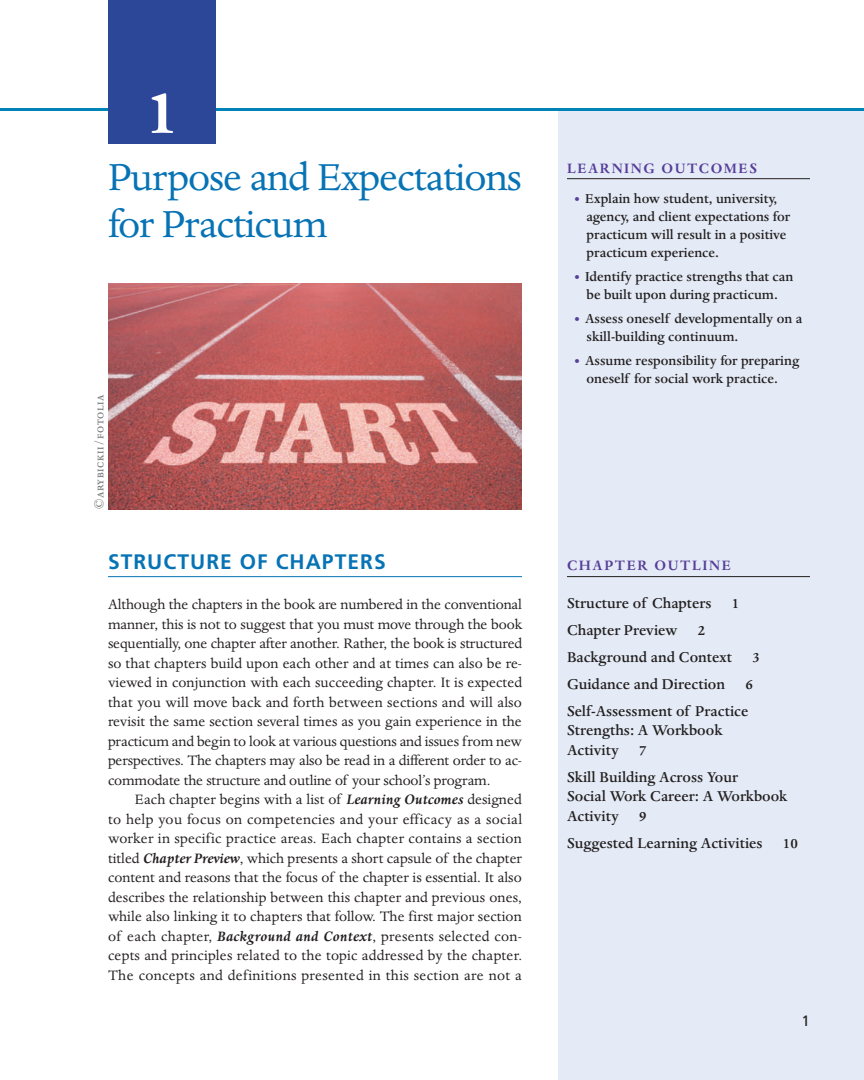
<style>
.page{position:relative;width:864px;height:1080px;background:#fff}
.page>*{position:absolute;margin:0;border:0;box-sizing:border-box;transform-origin:0 0}
.t1{font:700 72px "Dante MT Pro";color:#fff}
.t2{font:43.5px/46.5px "Dante MT Pro";letter-spacing:-.025em;color:#0773b5}
.t3{font:700 21px "Frutiger LT Com";letter-spacing:.05em;color:#0773b5}
.t4{font:500 16.5px/27px "Dante MT Pro";color:#231f20}
.t5{font:15.75px "Dante MT Pro";letter-spacing:.005em;color:#231f20}
.t6{font:15.75px "Dante MT Pro";letter-spacing:.025em;color:#231f20}
.t7{font:700 15.75px "Dante MT Pro";letter-spacing:.1em;color:#573e99}
.t8{font:500 15px/18px "Dante MT Pro";color:#231f20}
.t9{font:15px "Frutiger LT Com";color:#231f20}
.t10{font:13.5px "Dante MT Pro";letter-spacing:.05em;color:#6c6d70}
.s1{font-weight:700;font-style:italic}
.s2{color:#573e99}
</style>
<div class="page">
<div style="left:558px;top:108px;width:306px;height:972px;background:#e4ebf6"></div>
<hr style="left:567px;top:576px;width:243px;height:1px;background:#231f20">
<hr style="left:567px;top:178px;width:243px;height:1px;background:#231f20">
<hr style="left:108px;top:576px;width:414px;height:1px;background:#0773b5">
<hr style="left:0;top:108px;width:864px;height:3px;background:#0083b6">
<div style="left:108px;top:0;width:108px;height:144px;background:#2c4698"></div>
<img style="left:108px;top:284px;width:414px;height:225px">
<p class="t1" style="left:146px;top:70px;width:34px">1</p>
<p class="t2" style="left:108px;top:154px;width:415px">Purpose and Expectations for Practicum</p>
<p class="t10" style="left:92px;top:509px;width:117px;rotate:-90deg">©arybickii/fotolia</p>
<p class="t3" style="left:108px;top:549px;width:277px">STRUCTURE OF CHAPTERS</p>
<p class="t5" style="left:108px;top:595px;width:416px">Although the chapters in the book are numbered in the conventional</p>
<p class="t5" style="left:108px;top:615px;width:415px">manner, this is not to suggest that you must move through the book</p>
<p class="t5" style="left:108px;top:634px;width:416px">sequentially, one chapter after another. Rather, the book is structured</p>
<p class="t5" style="left:108px;top:654px;width:416px">so that chapters build upon each other and at times can also be re-</p>
<p class="t5" style="left:108px;top:673px;width:416px">viewed in conjunction with each succeeding chapter. It is expected</p>
<p class="t5" style="left:108px;top:693px;width:415px">that you will move back and forth between sections and will also</p>
<p class="t5" style="left:108px;top:712px;width:415px">revisit the same section several times as you gain experience in the</p>
<p class="t5" style="left:108px;top:732px;width:415px">practicum and begin to look at various questions and issues from new</p>
<p class="t5" style="left:108px;top:751px;width:416px">perspectives. The chapters may also be read in a different order to ac-</p>
<p class="t5" style="left:108px;top:771px;width:384px">commodate the structure and outline of your school’s program.</p>
<p class="t5" style="left:135px;top:790px;width:388px">Each chapter begins with a list of <span class="s1">Learning Outcomes</span> designed</p>
<p class="t6" style="left:108px;top:810px;width:416px">to help you focus on competencies and your efficacy as a social</p>
<p class="t5" style="left:108px;top:829px;width:415px">worker in specific practice areas. Each chapter contains a section</p>
<p class="t5" style="left:108px;top:849px;width:416px">titled <span class="s1">Chapter Preview</span>, which presents a short capsule of the chapter</p>
<p class="t5" style="left:108px;top:868px;width:415px">content and reasons that the focus of the chapter is essential. It also</p>
<p class="t5" style="left:108px;top:888px;width:415px">describes the relationship between this chapter and previous ones,</p>
<p class="t5" style="left:108px;top:907px;width:415px">while also linking it to chapters that follow. The first major section</p>
<p class="t5" style="left:108px;top:927px;width:416px">of each chapter, <span class="s1">Background and Context</span>, presents selected con-</p>
<p class="t5" style="left:108px;top:946px;width:416px">cepts and principles related to the topic addressed by the chapter.</p>
<p class="t5" style="left:108px;top:966px;width:415px">The concepts and definitions presented in this section are not a</p>
<p class="t7" style="left:567px;top:159px;width:192px">LEARNING OUTCOMES</p>
<p class="t8" style="left:586px;top:189px;width:205px;text-indent:-12px"><span class="s2">•</span> Explain how student, university, agency, and client expectations for practicum will result in a positive practicum experience.</p>
<p class="t8" style="left:574px;top:267px;width:220px;text-align:center"><span class="s2">•</span> Identify practice strengths that can be built upon during practicum.</p>
<p class="t8" style="left:586px;top:309px;width:217px;text-indent:-12px"><span class="s2">•</span> Assess oneself developmentally on a skill-building continuum.</p>
<p class="t8" style="left:586px;top:351px;width:214px;text-indent:-12px"><span class="s2">•</span> Assume responsibility for preparing oneself for social work practice.</p>
<p class="t7" style="left:567px;top:557px;width:165px">CHAPTER OUTLINE</p>
<p class="t4" style="left:567px;top:590px;width:194px">Structure of Chapters 1<br>Chapter Preview 2<br>Background and Context 3<br>Guidance and Direction 6<br>Self-Assessment of Practice</p>
<p class="t4" style="left:567px;top:721px;width:157px;line-height:19.5px">Strengths: A Workbook<br>Activity 7</p>
<p class="t4" style="left:567px;top:767px;width:222px;line-height:19.5px">Skill Building Across Your<br>Social Work Career: A Workbook<br>Activity 9</p>
<p class="t4" style="left:567px;top:830px;width:232px">Suggested Learning Activities 10</p>
<p class="t9" style="left:802px;top:1012px;width:10px">1</p>
</div>
